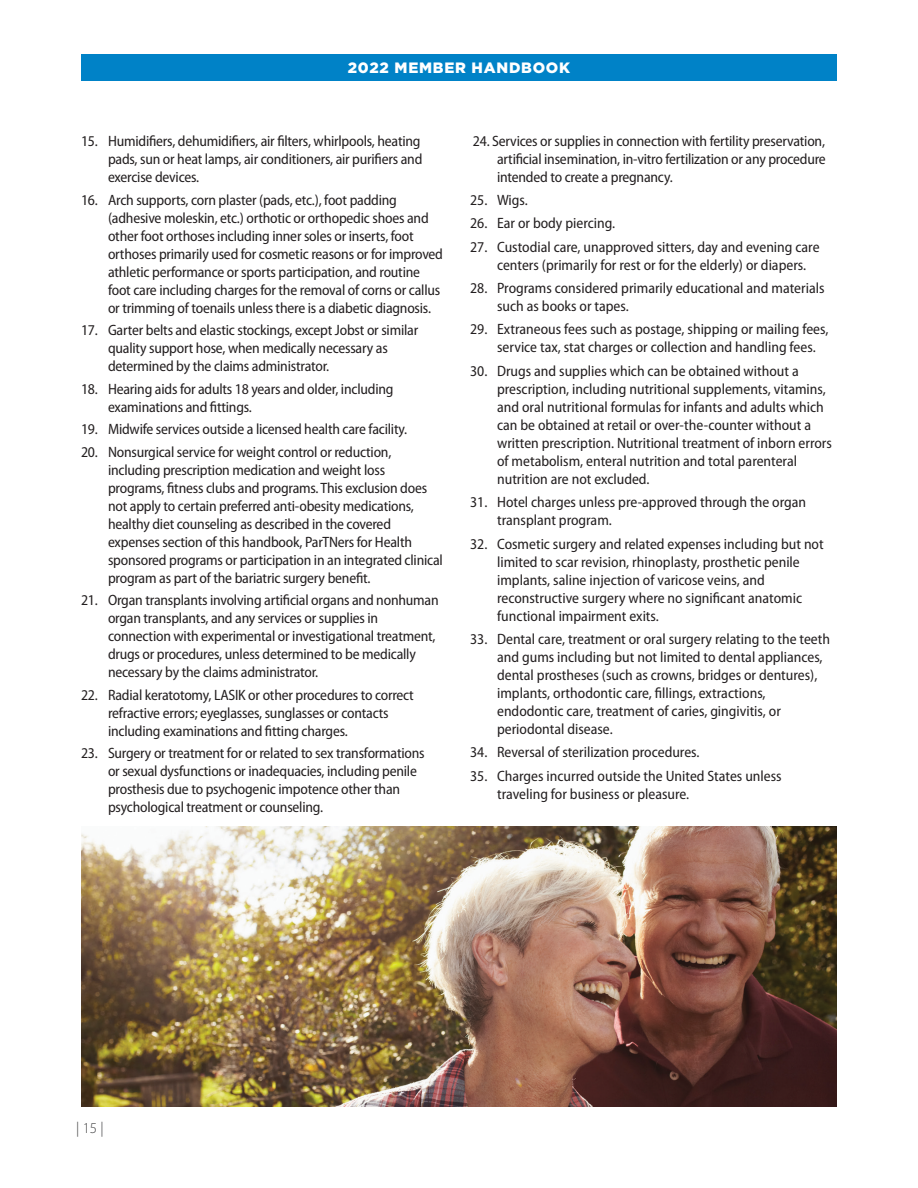
<style>
.page{position:relative;width:918px;height:1188px;background:#fff}
.page>*{position:absolute;margin:0;border:0;box-sizing:border-box;transform-origin:0 0}
.MYRIAD_BULLETS{font:semi-condensed 15px/18px "Myriad Pro";letter-spacing:-.015em;color:#231f20}
.t1{font:900 15px "Gotham";letter-spacing:.05em;color:#fff}
.t2{font:300 15px "Myriad Pro";color:#414142}
</style>
<div class="page">
<div style="left:81px;top:54px;width:756px;height:27px;background:#0082c7"></div>
<img style="left:81px;top:826px;width:756px;height:281px">
<p class="t1" style="left:348px;top:58px;width:224px">2022 MEMBER HANDBOOK</p>
<p class="MYRIAD_BULLETS" style="left:108px;top:133px;width:316px;text-indent:-27px">15. Humidifiers, dehumidifiers, air filters, whirlpools, heating pads, sun or heat lamps, air conditioners, air purifiers and exercise devices.</p>
<p class="MYRIAD_BULLETS" style="left:108px;top:191px;width:337px;text-indent:-27px">16. Arch supports, corn plaster (pads, etc.), foot padding (adhesive moleskin, etc.) orthotic or orthopedic shoes and other foot orthoses including inner soles or inserts, foot orthoses primarily used for cosmetic reasons or for improved athletic performance or sports participation, and routine foot care including charges for the removal of corns or callus or trimming of toenails unless there is a diabetic diagnosis.</p>
<p class="MYRIAD_BULLETS" style="left:108px;top:322px;width:312px;text-indent:-27px">17. Garter belts and elastic stockings, except Jobst or similar quality support hose, when medically necessary as determined by the claims administrator.</p>
<p class="MYRIAD_BULLETS" style="left:108px;top:380px;width:287px;text-indent:-27px">18. Hearing aids for adults 18 years and older, including examinations and fittings.</p>
<p class="MYRIAD_BULLETS" style="left:81px;top:421px;width:328px">19. Midwife services outside a licensed health care facility.</p>
<p class="MYRIAD_BULLETS" style="left:108px;top:443px;width:336px;text-indent:-27px">20. Nonsurgical service for weight control or reduction, including prescription medication and weight loss programs, fitness clubs and programs. This exclusion does not apply to certain preferred anti-obesity medications, healthy diet counseling as described in the covered expenses section of this handbook, ParTNers for Health sponsored programs or participation in an integrated clinical program as part of the bariatric surgery benefit.</p>
<p class="MYRIAD_BULLETS" style="left:108px;top:592px;width:332px;text-indent:-27px">21. Organ transplants involving artificial organs and nonhuman organ transplants, and any services or supplies in connection with experimental or investigational treatment, drugs or procedures, unless determined to be medically necessary by the claims administrator.</p>
<p class="MYRIAD_BULLETS" style="left:108px;top:686px;width:307px;text-indent:-27px">22. Radial keratotomy, LASIK or other procedures to correct refractive errors; eyeglasses, sunglasses or contacts including examinations and fitting charges.</p>
<p class="MYRIAD_BULLETS" style="left:108px;top:745px;width:318px;text-indent:-27px">23. Surgery or treatment for or related to sex transformations or sexual dysfunctions or inadequacies, including penile prosthesis due to psychogenic impotence other than psychological treatment or counseling.</p>
<p class="MYRIAD_BULLETS" style="left:497px;top:133px;width:330px;text-align:justify;text-indent:-24px">24. Services or supplies in connection with fertility preservation, artificial insemination, in-vitro fertilization or any procedure intended to create a pregnancy.</p>
<p class="MYRIAD_BULLETS" style="left:470px;top:191px;width:59px">25. Wigs.</p>
<p class="MYRIAD_BULLETS" style="left:470px;top:214px;width:147px">26. Ear or body piercing.</p>
<p class="MYRIAD_BULLETS" style="left:497px;top:238px;width:324px;text-indent:-27px">27. Custodial care, unapproved sitters, day and evening care centers (primarily for rest or for the elderly) or diapers.</p>
<p class="MYRIAD_BULLETS" style="left:497px;top:279px;width:329px;text-indent:-27px">28. Programs considered primarily educational and materials such as books or tapes.</p>
<p class="MYRIAD_BULLETS" style="left:497px;top:321px;width:333px;text-indent:-27px">29. Extraneous fees such as postage, shipping or mailing fees, service tax, stat charges or collection and handling fees.</p>
<p class="MYRIAD_BULLETS" style="left:497px;top:362px;width:336px;text-indent:-27px">30. Drugs and supplies which can be obtained without a prescription, including nutritional supplements, vitamins, and oral nutritional formulas for infants and adults which can be obtained at retail or over-the-counter without a written prescription. Nutritional treatment of inborn errors of metabolism, enteral nutrition and total parenteral nutrition are not excluded.</p>
<p class="MYRIAD_BULLETS" style="left:497px;top:493px;width:311px;text-indent:-27px">31. Hotel charges unless pre-approved through the organ transplant program.</p>
<p class="MYRIAD_BULLETS" style="left:497px;top:535px;width:328px;text-indent:-27px">32. Cosmetic surgery and related expenses including but not limited to scar revision, rhinoplasty, prosthetic penile implants, saline injection of varicose veins, and reconstructive surgery where no significant anatomic functional impairment exits.</p>
<p class="MYRIAD_BULLETS" style="left:497px;top:630px;width:335px;text-indent:-27px">33. Dental care, treatment or oral surgery relating to the teeth and gums including but not limited to dental appliances, dental prostheses (such as crowns, bridges or dentures), implants, orthodontic care, fillings, extractions, endodontic care, treatment of caries, gingivitis, or periodontal disease.</p>
<p class="MYRIAD_BULLETS" style="left:470px;top:744px;width:231px">34. Reversal of sterilization procedures.</p>
<p class="MYRIAD_BULLETS" style="left:497px;top:767px;width:286px;text-indent:-27px">35. Charges incurred outside the United States unless traveling for business or pleasure.</p>
<p class="t2" style="left:76px;top:1120px;width:29px">| 15 |</p>
</div>
